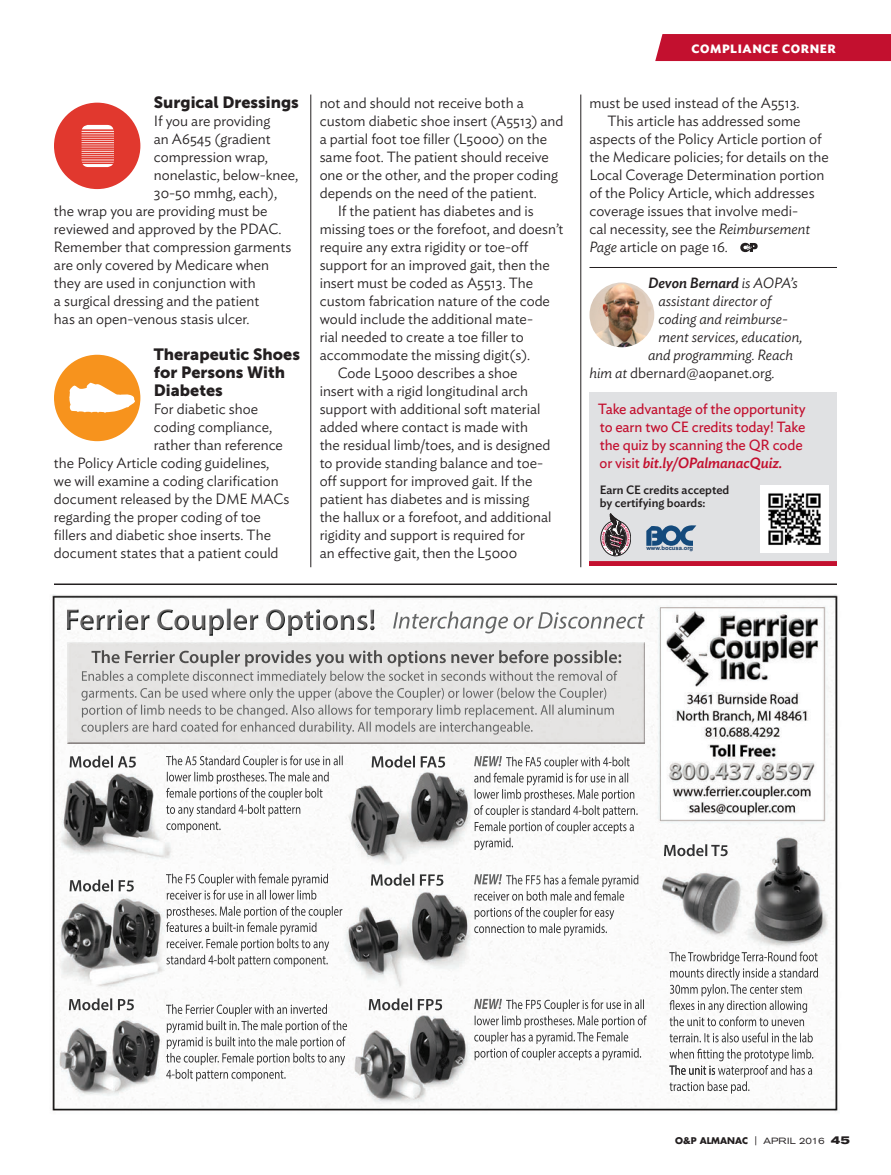
<style>
.page{position:relative;width:891px;height:1175px;background:#fff}
.page>*{position:absolute;margin:0;border:0;box-sizing:border-box;transform-origin:0 0}
.t1{font:16.2px/18px "Museo Sans 900";color:#231f20}
.t2{font:300 14.7px "Ideal Sans";color:#231f20}
.t3{font:14.7px/18px "Ideal Sans";letter-spacing:-.01em;color:#c3102f}
.t4{font:italic 300 14.7px "Ideal Sans";color:#231f20}
.t5{font:italic 500 14.7px "Ideal Sans";color:#231f20}
.t6{font:500 12px/12.9px "Ideal Sans";color:#231f20}
.t7{font:700 12px "Ideal Sans";letter-spacing:.05em;color:#fff}
.t8{font:700 9px "Futura Std";color:#231f20}
.t9{font:700 5.85px "Arial";color:#133b67}
.s1{font-style:italic}
.s2{font-weight:300}
.s3{font-weight:500;font-style:italic}
.s4{font-family:"Akzidenz Grotesk BE";font-weight:400;font-stretch:expanded}
.s5{font-family:"Akzidenz Grotesk BE";font-stretch:expanded;font-size:11.25px}
</style>
<div class="page">
<img style="left:52px;top:548px;width:786px;height:564px">
<img style="left:68px;top:642px;width:577px;height:101px">
<div style="left:54px;top:103px;width:86px;height:86px;background:#e1382e;border-radius:50%"></div>
<div style="left:54px;top:355px;width:86px;height:86px;background:#f7931d;border-radius:50%"></div>
<img style="left:590px;top:282px;width:64px;height:65px;border-radius:32px">
<div style="left:590px;top:393px;width:247px;height:172px;background:#e0e1e3"></div>
<svg style="left:590px;top:561px;width:247px;height:4px"></svg>
<div style="left:601px;top:520px;width:30px;height:36px;border:1px solid #231f20;border-radius:50%"></div>
<svg style="left:602px;top:513px;width:28px;height:42px"></svg>
<svg style="left:646px;top:525px;width:50px;height:21px"></svg>
<img style="left:761px;top:485px;width:67px;height:68px">
<hr style="left:590px;top:267px;width:247px;height:1px;background:#231f20">
<svg style="left:740px;top:243px;width:18px;height:9px"></svg>
<hr style="left:54px;top:583px;width:783px;height:2px;background:#231f20">
<hr style="left:310px;top:94px;width:1px;height:473px;background:#231f20">
<hr style="left:580px;top:94px;width:1px;height:473px;background:#231f20">
<svg style="left:69px;top:383px;width:66px;height:29px"></svg>
<svg style="left:82px;top:125px;width:32px;height:42px"></svg>
<hr style="left:80px;top:132px;width:34px;height:1px;background:#e1382e">
<hr style="left:80px;top:129px;width:34px;height:2px;background:#e1382e">
<hr style="left:80px;top:141px;width:34px;height:1px;background:#e1382e">
<hr style="left:80px;top:149px;width:34px;height:2px;background:#e1382e">
<hr style="left:80px;top:158px;width:34px;height:1px;background:#e1382e">
<hr style="left:80px;top:134px;width:34px;height:2px;background:#e1382e">
<hr style="left:80px;top:143px;width:34px;height:2px;background:#e1382e">
<hr style="left:80px;top:152px;width:34px;height:1px;background:#e1382e">
<hr style="left:80px;top:160px;width:34px;height:2px;background:#e1382e">
<hr style="left:80px;top:136px;width:34px;height:2px;background:#e1382e">
<hr style="left:80px;top:145px;width:34px;height:2px;background:#e1382e">
<hr style="left:80px;top:154px;width:34px;height:1px;background:#e1382e">
<hr style="left:80px;top:162px;width:34px;height:2px;background:#e1382e">
<hr style="left:80px;top:139px;width:34px;height:1px;background:#e1382e">
<hr style="left:80px;top:147px;width:34px;height:2px;background:#e1382e">
<hr style="left:80px;top:156px;width:34px;height:2px;background:#e1382e">
<div style="left:655px;top:34px;width:236px;height:27px;background:#c3102f"></div>
<p class="t1" style="left:154px;top:93px;width:147px">Surgical Dressings</p>
<p class="t2" style="left:154px;top:110px;width:118px">If you are providing</p>
<p class="t2" style="left:154px;top:128px;width:118px">an A6545 (gradient</p>
<p class="t2" style="left:154px;top:146px;width:115px">compression wrap,</p>
<p class="t2" style="left:154px;top:164px;width:146px">nonelastic, below-knee,</p>
<p class="t2" style="left:154px;top:182px;width:125px">30-50 mmhg, each),</p>
<p class="t2" style="left:54px;top:200px;width:215px">the wrap you are providing must be</p>
<p class="t2" style="left:54px;top:218px;width:229px">reviewed and approved by the PDAC.</p>
<p class="t2" style="left:54px;top:236px;width:239px">Remember that compression garments</p>
<p class="t2" style="left:54px;top:254px;width:217px">are only covered by Medicare when</p>
<p class="t2" style="left:54px;top:272px;width:203px">they are used in conjunction with</p>
<p class="t2" style="left:54px;top:290px;width:207px">a surgical dressing and the patient</p>
<p class="t2" style="left:54px;top:308px;width:197px">has an open-venous stasis ulcer.</p>
<p class="t1" style="left:154px;top:345px;width:148px">Therapeutic Shoes for Persons With<br>Diabetes</p>
<p class="t2" style="left:154px;top:398px;width:106px">For diabetic shoe</p>
<p class="t2" style="left:154px;top:416px;width:120px">coding compliance,</p>
<p class="t2" style="left:154px;top:434px;width:131px">rather than reference</p>
<p class="t2" style="left:54px;top:452px;width:217px">the Policy Article coding guidelines,</p>
<p class="t2" style="left:54px;top:470px;width:226px">we will examine a coding clarification</p>
<p class="t2" style="left:54px;top:488px;width:237px">document released by the DME MACs</p>
<p class="t2" style="left:54px;top:506px;width:208px">regarding the proper coding of toe</p>
<p class="t2" style="left:54px;top:524px;width:219px">fillers and diabetic shoe inserts. The</p>
<p class="t2" style="left:54px;top:542px;width:226px">document states that a patient could</p>
<p class="t2" style="left:320px;top:92px;width:206px">not and should not receive both a</p>
<p class="t2" style="left:320px;top:110px;width:245px">custom diabetic shoe insert (A5513) and</p>
<p class="t2" style="left:320px;top:128px;width:229px">a partial foot toe filler (L5000) on the</p>
<p class="t2" style="left:320px;top:146px;width:231px">same foot. The patient should receive</p>
<p class="t2" style="left:320px;top:164px;width:240px">one or the other, and the proper coding</p>
<p class="t2" style="left:320px;top:182px;width:219px">depends on the need of the patient.</p>
<p class="t2" style="left:338px;top:200px;width:198px">If the patient has diabetes and is</p>
<p class="t2" style="left:320px;top:218px;width:245px">missing toes or the forefoot, and doesn’t</p>
<p class="t2" style="left:320px;top:236px;width:210px">require any extra rigidity or toe-off</p>
<p class="t2" style="left:320px;top:254px;width:232px">support for an improved gait, then the</p>
<p class="t2" style="left:320px;top:272px;width:215px">insert must be coded as A5513. The</p>
<p class="t2" style="left:320px;top:290px;width:232px">custom fabrication nature of the code</p>
<p class="t2" style="left:320px;top:308px;width:215px">would include the additional mate-</p>
<p class="t2" style="left:320px;top:326px;width:206px">rial needed to create a toe filler to</p>
<p class="t2" style="left:320px;top:344px;width:212px">accommodate the missing digit(s).</p>
<p class="t2" style="left:338px;top:362px;width:181px">Code L5000 describes a shoe</p>
<p class="t2" style="left:320px;top:380px;width:210px">insert with a rigid longitudinal arch</p>
<p class="t2" style="left:320px;top:398px;width:222px">support with additional soft material</p>
<p class="t2" style="left:320px;top:416px;width:210px">added where contact is made with</p>
<p class="t2" style="left:320px;top:434px;width:232px">the residual limb/toes, and is designed</p>
<p class="t2" style="left:320px;top:452px;width:225px">to provide standing balance and toe-</p>
<p class="t2" style="left:320px;top:470px;width:214px">off support for improved gait. If the</p>
<p class="t2" style="left:320px;top:488px;width:211px">patient has diabetes and is missing</p>
<p class="t2" style="left:320px;top:506px;width:233px">the hallux or a forefoot, and additional</p>
<p class="t2" style="left:320px;top:524px;width:207px">rigidity and support is required for</p>
<p class="t2" style="left:320px;top:542px;width:199px">an effective gait, then the L5000</p>
<p class="t7" style="left:691px;top:40px;width:146px">COMPLIANCE CORNER</p>
<p class="t2" style="left:590px;top:92px;width:212px">must be used instead of the A5513.</p>
<p class="t2" style="left:607px;top:110px;width:195px">This article has addressed some</p>
<p class="t2" style="left:590px;top:128px;width:234px">aspects of the Policy Article portion of</p>
<p class="t2" style="left:590px;top:146px;width:241px">the Medicare policies; for details on the</p>
<p class="t2" style="left:590px;top:164px;width:237px">Local Coverage Determination portion</p>
<p class="t2" style="left:590px;top:182px;width:227px">of the Policy Article, which addresses</p>
<p class="t2" style="left:590px;top:200px;width:210px">coverage issues that involve medi-</p>
<p class="t2" style="left:590px;top:218px;width:222px">cal necessity, see the <span class="s1">Reimbursement</span></p>
<p class="t2" style="left:590px;top:236px;width:140px"><span class="s1">Page</span> article on page 16.</p>
<p class="t5" style="left:648px;top:272px;width:151px">Devon Bernard <span class="s2">is AOPA’s</span></p>
<p class="t4" style="left:658px;top:290px;width:114px">assistant director of</p>
<p class="t4" style="left:658px;top:308px;width:131px">coding and reimburse-</p>
<p class="t4" style="left:658px;top:326px;width:145px">ment services, education,</p>
<p class="t4" style="left:648px;top:344px;width:147px">and programming. Reach</p>
<p class="t2" style="left:589px;top:362px;width:187px"><span class="s1">him at</span> dbernard@aopanet.org<span class="s1">.</span></p>
<p class="t3" style="left:598px;top:399px;width:209px">Take advantage of the opportunity to earn two CE credits today! Take the quiz by scanning the QR code or visit <span class="s3">bit.ly/OPalmanacQuiz.</span></p>
<p class="t6" style="left:600px;top:483px;width:131px">Earn CE credits accepted by certifying boards:</p>
<p class="t9" style="left:646px;top:544px;width:48px">www.bocusa.org</p>
<p class="t8" style="left:675px;top:1134px;width:176px">O&amp;P ALMANAC <span class="s4">| APRIL 2016</span> <span class="s5">45</span></p>
</div>
